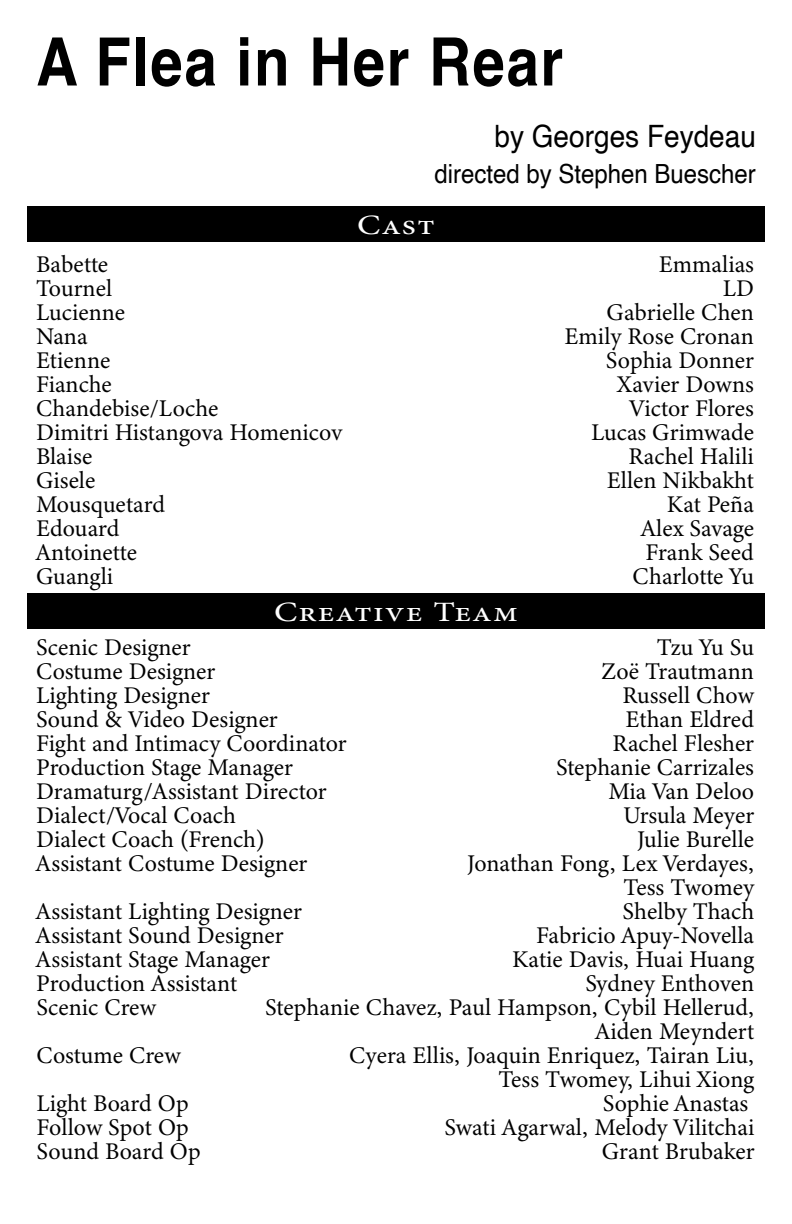
<style>
.page{position:relative;width:792px;height:1224px;background:#fff}
.page>*{position:absolute;margin:0;border:0;box-sizing:border-box;transform-origin:0 0}
.t1{font:700 66.6px "Helvetica";letter-spacing:.03em;color:#000;scale:.87 1}
.t2{font:30.8px "Helvetica";color:#000;scale:.91 1}
.t3{font:28px "Minion Pro";letter-spacing:.03em;color:#fff;scale:1.25 1}
.t4{font:26.4px "Helvetica";color:#000;scale:.91 1}
.t5{font:24px/24px "Minion Variable Concept";color:#000;text-align:right}
</style>
<div class="page">
<div style="left:27px;top:206px;width:738px;height:36px;background:#000"></div>
<div style="left:27px;top:593px;width:738px;height:36px;background:#000"></div>
<h1 class="t1" style="left:36px;top:8px;width:607px">A Flea in Her Rear</h1>
<p class="t2" style="left:495px;top:112px;width:289px">by Georges Feydeau</p>
<p class="t4" style="left:434px;top:153px;width:355px">directed by Stephen Buescher</p>
<p class="t3" style="left:357px;top:206px;width:64px">Cast</p>
<p class="t5" style="left:36px;top:252px;width:74px">Babette</p>
<p class="t5" style="left:659px;top:252px;width:97px">Emmalias</p>
<p class="t5" style="left:36px;top:276px;width:78px">Tournel</p>
<p class="t5" style="left:723px;top:276px;width:33px">LD</p>
<p class="t5" style="left:36px;top:300px;width:91px">Lucienne</p>
<p class="t5" style="left:607px;top:300px;width:149px">Gabrielle Chen</p>
<p class="t5" style="left:36px;top:324px;width:53px">Nana</p>
<p class="t5" style="left:565px;top:324px;width:191px">Emily Rose Cronan</p>
<p class="t5" style="left:36px;top:348px;width:76px">Etienne</p>
<p class="t5" style="left:606px;top:348px;width:150px">Sophia Donner</p>
<p class="t5" style="left:36px;top:372px;width:77px">Fianche</p>
<p class="t5" style="left:617px;top:372px;width:138px">Xavier Downs</p>
<p class="t5" style="left:36px;top:396px;width:184px">Chandebise/Loche</p>
<p class="t5" style="left:629px;top:396px;width:126px">Victor Flores</p>
<p class="t5" style="left:36px;top:420px;width:308px">Dimitri Histangova Homenicov</p>
<p class="t5" style="left:591px;top:420px;width:164px">Lucas Grimwade</p>
<p class="t5" style="left:36px;top:444px;width:58px">Blaise</p>
<p class="t5" style="left:628px;top:444px;width:127px">Rachel Halili</p>
<p class="t5" style="left:36px;top:468px;width:61px">Gisele</p>
<p class="t5" style="left:607px;top:468px;width:149px">Ellen Nikbakht</p>
<p class="t5" style="left:36px;top:492px;width:131px">Mousquetard</p>
<p class="t5" style="left:667px;top:492px;width:89px">Kat Peña</p>
<p class="t5" style="left:36px;top:516px;width:85px">Edouard</p>
<p class="t5" style="left:641px;top:516px;width:115px">Alex Savage</p>
<p class="t5" style="left:36px;top:540px;width:102px">Antoinette</p>
<p class="t5" style="left:646px;top:540px;width:110px">Frank Seed</p>
<p class="t5" style="left:36px;top:564px;width:79px">Guangli</p>
<p class="t5" style="left:633px;top:564px;width:123px">Charlotte Yu</p>
<p class="t3" style="left:274px;top:594px;width:197px">Creative Team</p>
<p class="t5" style="left:36px;top:635px;width:156px">Scenic Designer</p>
<p class="t5" style="left:657px;top:635px;width:99px">Tzu Yu Su</p>
<p class="t5" style="left:36px;top:659px;width:181px">Costume Designer</p>
<p class="t5" style="left:601px;top:659px;width:154px">Zoë Trautmann</p>
<p class="t5" style="left:36px;top:683px;width:175px">Lighting Designer</p>
<p class="t5" style="left:622px;top:683px;width:133px">Russell Chow</p>
<p class="t5" style="left:36px;top:707px;width:243px">Sound &amp; Video Designer</p>
<p class="t5" style="left:625px;top:707px;width:130px">Ethan Eldred</p>
<p class="t5" style="left:36px;top:731px;width:312px">Fight and Intimacy Coordinator</p>
<p class="t5" style="left:612px;top:731px;width:143px">Rachel Flesher</p>
<p class="t5" style="left:36px;top:755px;width:258px">Production Stage Manager</p>
<p class="t5" style="left:556px;top:755px;width:200px">Stephanie Carrizales</p>
<p class="t5" style="left:36px;top:779px;width:292px">Dramaturg/Assistant Director</p>
<p class="t5" style="left:608px;top:779px;width:147px">Mia Van Deloo</p>
<p class="t5" style="left:36px;top:803px;width:201px">Dialect/Vocal Coach</p>
<p class="t5" style="left:623px;top:803px;width:133px">Ursula Meyer</p>
<p class="t5" style="left:36px;top:827px;width:230px">Dialect Coach (French)</p>
<p class="t5" style="left:637px;top:827px;width:119px">Julie Burelle</p>
<p class="t5" style="left:36px;top:851px;width:273px">Assistant Costume Designer</p>
<p class="t5" style="left:467px;top:851px;width:289px">Jonathan Fong, Lex Verdayes,<br>Tess Twomey</p>
<p class="t5" style="left:36px;top:899px;width:267px">Assistant Lighting Designer</p>
<p class="t5" style="left:623px;top:899px;width:133px">Shelby Thach</p>
<p class="t5" style="left:36px;top:923px;width:249px">Assistant Sound Designer</p>
<p class="t5" style="left:536px;top:923px;width:220px">Fabricio Apuy-Novella</p>
<p class="t5" style="left:36px;top:947px;width:235px">Assistant Stage Manager</p>
<p class="t5" style="left:512px;top:947px;width:244px">Katie Davis, Huai Huang</p>
<p class="t5" style="left:36px;top:971px;width:203px">Production Assistant</p>
<p class="t5" style="left:585px;top:971px;width:170px">Sydney Enthoven</p>
<p class="t5" style="left:36px;top:995px;width:121px">Scenic Crew</p>
<p class="t5" style="left:265px;top:995px;width:491px">Stephanie Chavez, Paul Hampson, Cybil Hellerud,<br>Aiden Meyndert</p>
<p class="t5" style="left:36px;top:1043px;width:146px">Costume Crew</p>
<p class="t5" style="left:349px;top:1043px;width:407px">Cyera Ellis, Joaquin Enriquez, Tairan Liu,<br>Tess Twomey, Lihui Xiong</p>
<p class="t5" style="left:36px;top:1091px;width:154px">Light Board Op</p>
<p class="t5" style="left:603px;top:1091px;width:147px">Sophie Anastas</p>
<p class="t5" style="left:36px;top:1115px;width:154px">Follow Spot Op</p>
<p class="t5" style="left:444px;top:1115px;width:312px">Swati Agarwal, Melody Vilitchai</p>
<p class="t5" style="left:37px;top:1139px;width:166px">Sound Board Op</p>
<p class="t5" style="left:602px;top:1139px;width:154px">Grant Brubaker</p>
</div>
